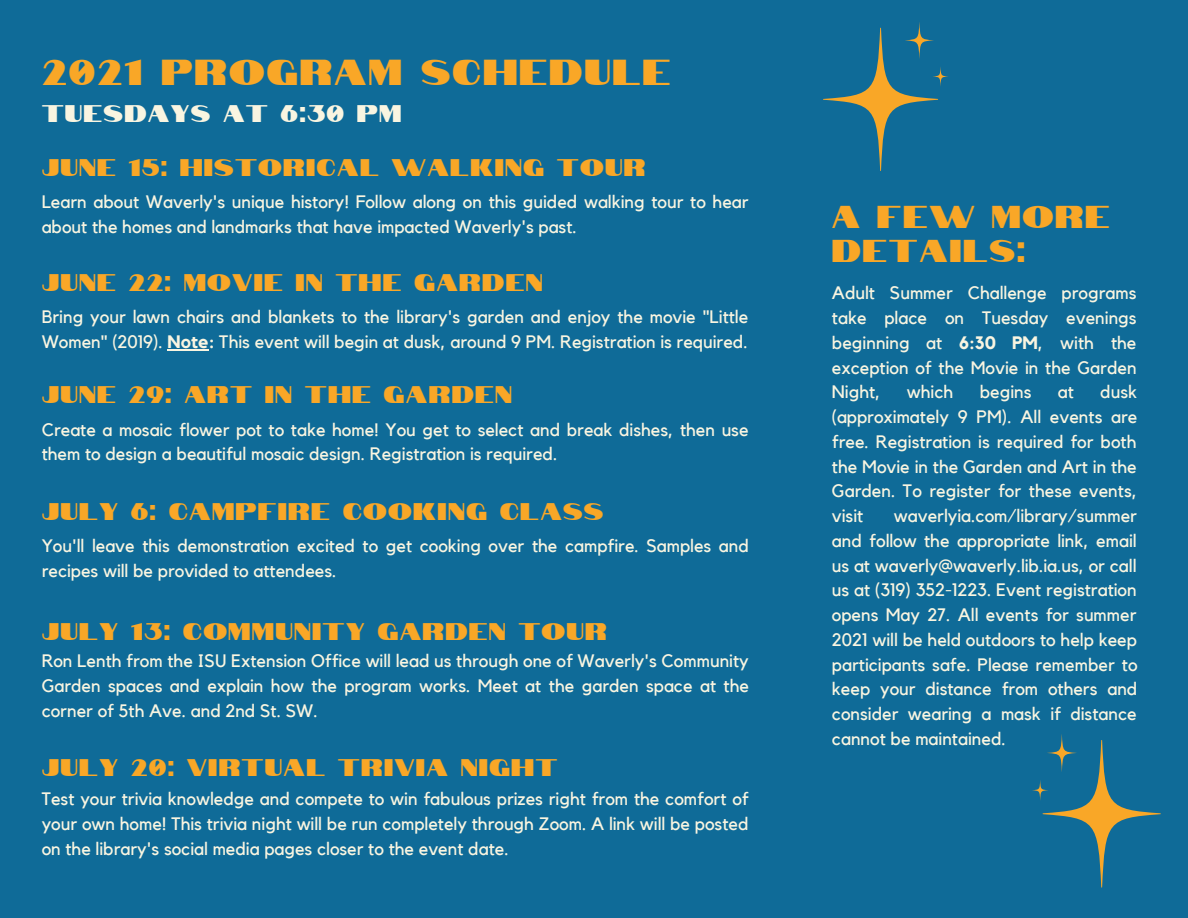
<style>
.page{position:relative;width:1188px;height:918px;background:#0f6b98}
.page>*{position:absolute;margin:0;border:0;box-sizing:border-box;transform-origin:0 0}
.t1{font:36px "Notable";letter-spacing:.05em;color:#f9a727}
.t2{font:31.5px/33.8px "Notable";letter-spacing:.05em;color:#f9a727}
.t3{font:24px "Notable";letter-spacing:.05em;color:#f9a727}
.t4{font:24px "Notable";letter-spacing:.05em;color:#f9f5e1}
.t5{font:18px/24.8px "Kollektif";color:#f9f5e1;text-align:justify}
.s1{font-weight:700}
</style>
<div class="page">
<svg style="left:932px;top:66px;width:17px;height:21px"></svg>
<svg style="left:823px;top:28px;width:115px;height:143px"></svg>
<hr style="left:168px;top:349px;width:41px;height:1px;background:#f9f5e1">
<svg style="left:1032px;top:780px;width:16px;height:21px"></svg>
<svg style="left:1042px;top:740px;width:119px;height:148px"></svg>
<p class="t1" style="left:42px;top:43px;width:631px">2021 PROGRAM SCHEDULE</p>
<p class="t4" style="left:42px;top:95px;width:361px">TUESDAYS AT 6:30 PM</p>
<p class="t3" style="left:42px;top:149px;width:605px">JUNE 15: HISTORICAL WALKING TOUR</p>
<p class="t5" style="left:42px;top:190px;width:708px">Learn about Waverly's unique history! Follow along on this guided walking tour to hear about the homes and landmarks that have impacted Waverly's past.</p>
<p class="t3" style="left:42px;top:263px;width:502px">JUNE 22: MOVIE IN THE GARDEN</p>
<p class="t5" style="left:42px;top:305px;width:708px">Bring your lawn chairs and blankets to the library's garden and enjoy the movie "Little<br>Women" (2019). <span class="s1">Note:</span> This event will begin at dusk, around 9 PM. Registration is required.</p>
<p class="t3" style="left:42px;top:376px;width:472px">JUNE 29: ART IN THE GARDEN</p>
<p class="t5" style="left:42px;top:418px;width:708px">Create a mosaic flower pot to take home! You get to select and break dishes, then use them to design a beautiful mosaic design. Registration is required.</p>
<p class="t3" style="left:42px;top:492px;width:563px">JULY 6: CAMPFIRE COOKING CLASS</p>
<p class="t5" style="left:42px;top:534px;width:709px">You'll leave this demonstration excited to get cooking over the campfire. Samples and recipes will be provided to attendees.</p>
<p class="t3" style="left:42px;top:613px;width:567px">JULY 13: COMMUNITY GARDEN TOUR</p>
<p class="t5" style="left:42px;top:649px;width:709px">Ron Lenth from the ISU Extension Office will lead us through one of Waverly's Community Garden spaces and explain how the program works. Meet at the garden space at the corner of 5th Ave. and 2nd St. SW.</p>
<p class="t3" style="left:42px;top:748px;width:517px">JULY 20: VIRTUAL TRIVIA NIGHT</p>
<p class="t5" style="left:42px;top:787px;width:709px">Test your trivia knowledge and compete to win fabulous prizes right from the comfort of your own home! This trivia night will be run completely through Zoom. A link will be posted on the library's social media pages closer to the event date.</p>
<p class="t2" style="left:832px;top:196px;width:280px">A FEW MORE<br>DETAILS:</p>
<p class="t5" style="left:832px;top:282px;width:306px">Adult Summer Challenge programs take place on Tuesday evenings beginning at <span class="s1">6:30 PM</span>, with the exception of the Movie in the Garden Night,</p>
<p class="t5" style="left:832px;top:381px;width:307px;text-indent:268px">dusk (approximately 9 PM). All events are free. Registration is required for both the Movie in the Garden and Art in the Garden. To register for these events, visit</p>
<p class="t5" style="left:907px;top:381px;width:48px">which</p>
<p class="t5" style="left:980px;top:381px;width:53px">begins</p>
<p class="t5" style="left:1058px;top:381px;width:18px">at</p>
<p class="t5" style="left:832px;top:504px;width:307px;text-indent:62px">waverlyia.com/library/summer and follow the appropriate link, email us at waverly@waverly.lib.ia.us, or call us at (319) 352-1223. Event registration opens May 27. All events for summer 2021 will be held outdoors to help keep participants safe. Please remember to keep your distance from others and consider wearing a mask if distance cannot be maintained.</p>
</div>
